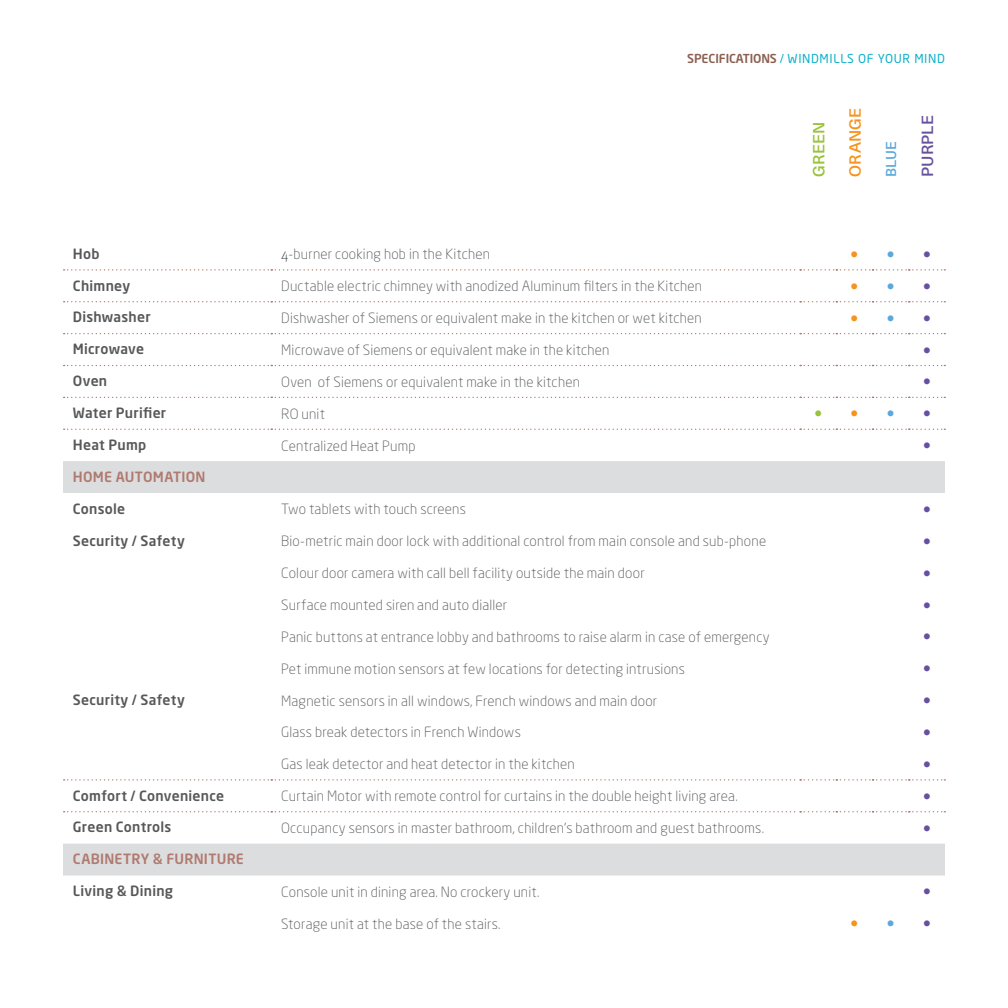
<style>
.page{position:relative;width:1008px;height:1008px;background:#fff}
.page>*{position:absolute;margin:0;border:0;box-sizing:border-box;transform-origin:0 0}
.t1{font:15.75px "Neue Haas Unica Pro X Black";color:#6850a1}
.t2{font:15.75px "Neue Haas Unica Pro X Black";color:#f7931d}
.t3{font:500 15.75px "Neue Haas Unica Pro";letter-spacing:.005em;color:#f7931d}
.t4{font:500 15.75px "Neue Haas Unica Pro";color:#6850a1}
.t5{font:500 15.75px "Neue Haas Unica Pro";color:#9ac23b}
.t6{font:15.75px "Neue Haas Unica Pro X Black";color:#9ac23b}
.t7{font:15.75px "Neue Haas Unica Pro X Black";color:#5ba8dc}
.t8{font:300 14px "Total Environment";letter-spacing:.015em;color:#57585a}
.t9{font:500 14px "Total Environment";letter-spacing:.02em;color:#57585a}
.t10{font:500 14px "Total Environment";letter-spacing:.015em;color:#b07a6f}
.t11{font:500 14px "Neue Haas Unica Pro";color:#5ba8dc}
.t12{font:12.25px "Neo Sans Pro";letter-spacing:.05em;color:#0eb1c9}
.s1{font-weight:500;color:#8c6051}
.s2{color:#5ba8dc}
.s3{color:#f7931d}
.s4{color:#6850a1}
</style>
<div class="page">
<svg style="left:63px;top:461px;width:882px;height:415px"></svg>
<svg style="left:64px;top:269px;width:881px;height:2px"></svg>
<svg style="left:64px;top:301px;width:881px;height:1px"></svg>
<svg style="left:64px;top:333px;width:881px;height:1px"></svg>
<svg style="left:64px;top:365px;width:881px;height:1px"></svg>
<svg style="left:64px;top:397px;width:881px;height:1px"></svg>
<svg style="left:64px;top:429px;width:881px;height:1px"></svg>
<svg style="left:64px;top:779px;width:881px;height:2px"></svg>
<svg style="left:64px;top:811px;width:881px;height:1px"></svg>
<p class="t12" style="left:687px;top:51px;width:259px"><span class="s1">SPECIFICATIONS</span> / WINDMILLS OF YOUR MIND</p>
<p class="t5" style="left:809px;top:177px;width:56px;rotate:-90deg">GREEN</p>
<p class="t3" style="left:846px;top:177px;width:70px;rotate:-90deg">ORANGE</p>
<p class="t11" style="left:883px;top:177px;width:37px;rotate:-90deg">BLUE</p>
<p class="t4" style="left:918px;top:177px;width:63px;rotate:-90deg">PURPLE</p>
<p class="t9" style="left:73px;top:245px;width:28px">Hob</p>
<p class="t8" style="left:281px;top:246px;width:210px">4-burner cooking hob in the Kitchen</p>
<p class="t2" style="left:851px;top:244px;width:45px">• <span class="s2">•</span></p>
<p class="t1" style="left:923px;top:244px;width:9px">•</p>
<p class="t9" style="left:73px;top:277px;width:59px">Chimney</p>
<p class="t8" style="left:281px;top:277px;width:422px">Ductable electric chimney with anodized Aluminum filters in the Kitchen</p>
<p class="t2" style="left:851px;top:276px;width:45px">• <span class="s2">•</span></p>
<p class="t1" style="left:923px;top:276px;width:9px">•</p>
<p class="t9" style="left:73px;top:308px;width:79px">Dishwasher</p>
<p class="t8" style="left:281px;top:309px;width:422px">Dishwasher of Siemens or equivalent make in the kitchen or wet kitchen</p>
<p class="t2" style="left:851px;top:308px;width:45px">• <span class="s2">•</span></p>
<p class="t1" style="left:923px;top:308px;width:9px">•</p>
<p class="t9" style="left:73px;top:340px;width:73px">Microwave</p>
<p class="t8" style="left:281px;top:341px;width:330px">Microwave of Siemens or equivalent make in the kitchen</p>
<p class="t1" style="left:923px;top:340px;width:9px">•</p>
<p class="t9" style="left:73px;top:372px;width:36px">Oven</p>
<p class="t8" style="left:281px;top:373px;width:300px">Oven of Siemens or equivalent make in the kitchen</p>
<p class="t1" style="left:923px;top:372px;width:9px">•</p>
<p class="t9" style="left:73px;top:404px;width:95px">Water Purifier</p>
<p class="t8" style="left:281px;top:405px;width:45px">RO unit</p>
<p class="t6" style="left:815px;top:403px;width:45px">• <span class="s3">•</span></p>
<p class="t7" style="left:887px;top:403px;width:45px">• <span class="s4">•</span></p>
<p class="t9" style="left:73px;top:436px;width:75px">Heat Pump</p>
<p class="t8" style="left:281px;top:437px;width:136px">Centralized Heat Pump</p>
<p class="t1" style="left:923px;top:435px;width:9px">•</p>
<p class="t10" style="left:73px;top:468px;width:134px">HOME AUTOMATION</p>
<p class="t9" style="left:73px;top:500px;width:54px">Console</p>
<p class="t8" style="left:281px;top:501px;width:186px">Two tablets with touch screens</p>
<p class="t1" style="left:923px;top:499px;width:9px">•</p>
<p class="t9" style="left:73px;top:532px;width:113px">Security / Safety</p>
<p class="t8" style="left:281px;top:532px;width:486px">Bio-metric main door lock with additional control from main console and sub-phone</p>
<p class="t1" style="left:923px;top:531px;width:9px">•</p>
<p class="t8" style="left:281px;top:564px;width:365px">Colour door camera with call bell facility outside the main door</p>
<p class="t1" style="left:923px;top:563px;width:9px">•</p>
<p class="t8" style="left:281px;top:596px;width:228px">Surface mounted siren and auto dialler</p>
<p class="t1" style="left:923px;top:595px;width:9px">•</p>
<p class="t8" style="left:281px;top:628px;width:490px">Panic buttons at entrance lobby and bathrooms to raise alarm in case of emergency</p>
<p class="t1" style="left:923px;top:627px;width:9px">•</p>
<p class="t8" style="left:281px;top:660px;width:405px">Pet immune motion sensors at few locations for detecting intrusions</p>
<p class="t1" style="left:923px;top:658px;width:9px">•</p>
<p class="t9" style="left:73px;top:691px;width:113px">Security / Safety</p>
<p class="t8" style="left:281px;top:692px;width:378px">Magnetic sensors in all windows, French windows and main door</p>
<p class="t1" style="left:923px;top:690px;width:9px">•</p>
<p class="t8" style="left:281px;top:724px;width:241px">Glass break detectors in French Windows</p>
<p class="t1" style="left:923px;top:722px;width:9px">•</p>
<p class="t8" style="left:281px;top:756px;width:295px">Gas leak detector and heat detector in the kitchen</p>
<p class="t1" style="left:923px;top:754px;width:9px">•</p>
<p class="t9" style="left:73px;top:787px;width:153px">Comfort / Convenience</p>
<p class="t8" style="left:281px;top:787px;width:458px">Curtain Motor with remote control for curtains in the double height living area.</p>
<p class="t1" style="left:923px;top:786px;width:9px">•</p>
<p class="t9" style="left:73px;top:818px;width:100px">Green Controls</p>
<p class="t8" style="left:281px;top:819px;width:484px">Occupancy sensors in master bathroom, children’s bathroom and guest bathrooms.</p>
<p class="t1" style="left:923px;top:818px;width:9px">•</p>
<p class="t10" style="left:73px;top:850px;width:173px">CABINETRY &amp; FURNITURE</p>
<p class="t9" style="left:73px;top:882px;width:102px">Living &amp; Dining</p>
<p class="t8" style="left:281px;top:883px;width:260px">Console unit in dining area. No crockery unit.</p>
<p class="t1" style="left:923px;top:882px;width:9px">•</p>
<p class="t8" style="left:281px;top:915px;width:221px">Storage unit at the base of the stairs.</p>
<p class="t2" style="left:851px;top:913px;width:45px">• <span class="s2">•</span></p>
<p class="t1" style="left:923px;top:913px;width:9px">•</p>
</div>
